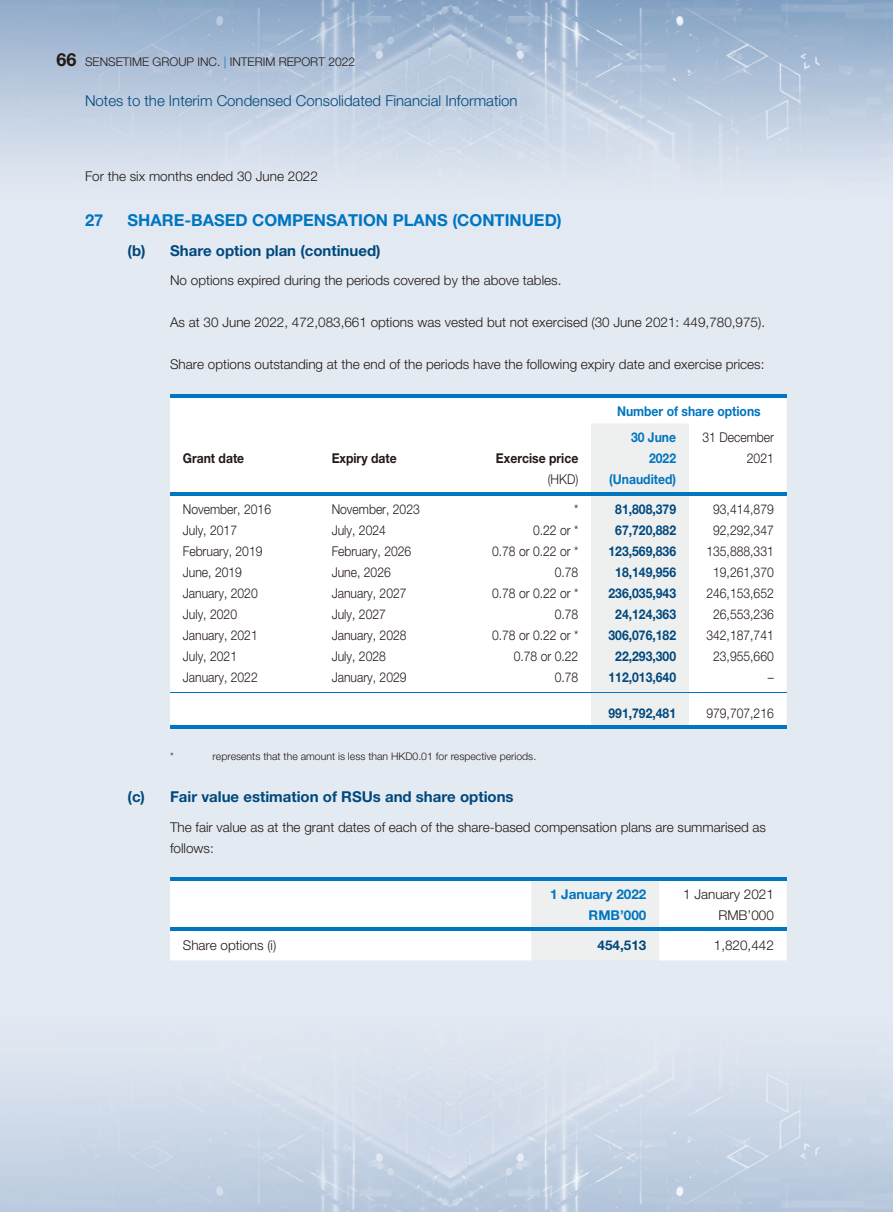
<style>
.page{position:relative;width:893px;height:1212px;background:#e3eaf2}
.page>*{position:absolute;margin:0;border:0;box-sizing:border-box;transform-origin:0 0}
.t1{font:700 16.5px "Helvetica Neue LT Std";color:#0075c0}
.t2{font:700 15px "Helvetica Neue LT Std";color:#00487d}
.t3{font:300 15px "Helvetica Neue LT Std";color:#00487d}
.t4{font:300 13.5px/21px "Helvetica Neue LT Std";color:#231916}
.t5{font:300 13.5px/21px "Helvetica Neue LT Std";color:#231916;text-align:right;scale:.9 1}
.t6{font:700 13.5px "Helvetica Neue LT Std";color:#00487d;scale:.9 1}
.t7{font:700 13.5px/21px "Helvetica Neue LT Std";color:#0075c0;text-align:right;scale:.9 1}
.t8{font:700 13.5px "Helvetica Neue LT Std";color:#231916;scale:.9 1}
.t9{font:700 13.5px "Helvetica Neue LT Std";color:#0075c0}
.t10{font:700 13.5px "Helvetica Neue LT Std";color:#00487d}
.t11{font:300 12px "Helvetica Neue LT Std";color:#231916}
.t12{font:300 10.5px "Helvetica Neue LT Std";color:#231916}
.s1{font-weight:700;font-size:18px}
.s2{color:#0075c0}
</style>
<div class="page">
<img style="left:0;top:1067px;width:893px;height:145px">
<img style="left:0;top:0;width:893px;height:170px">
<div style="left:170px;top:397px;width:617px;height:329px;background:#fff"></div>
<div style="left:591px;top:424px;width:98px;height:302px;background:#eeefef"></div>
<hr style="left:170px;top:394px;width:617px;height:3px;background:#0075c0">
<hr style="left:170px;top:492px;width:617px;height:3px;background:#0075c0">
<hr style="left:170px;top:692px;width:617px;height:1px;background:#0075c0">
<hr style="left:170px;top:726px;width:617px;height:3px;background:#0075c0">
<svg style="left:170px;top:880px;width:617px;height:80px"></svg>
<hr style="left:170px;top:877px;width:617px;height:3px;background:#0075c0">
<hr style="left:170px;top:928px;width:617px;height:3px;background:#0075c0">
<p class="t11" style="left:57px;top:57px;width:300px"><span class="s1">66</span> SENSETIME GROUP INC. <span class="s2">|</span> INTERIM REPORT 2022</p>
<p class="t3" style="left:85px;top:95px;width:434px">Notes to the Interim Condensed Consolidated Financial Information</p>
<p class="t4" style="left:85px;top:168px;width:234px">For the six months ended 30 June 2022</p>
<p class="t1" style="left:85px;top:215px;width:20px">27</p>
<p class="t1" style="left:128px;top:215px;width:436px">SHARE-BASED COMPENSATION PLANS (CONTINUED)</p>
<p class="t2" style="left:128px;top:245px;width:255px">(b) Share option plan (continued)</p>
<p class="t4" style="left:170px;top:272px;width:393px">No options expired during the periods covered by the above tables.</p>
<p class="t4" style="left:170px;top:314px;width:597px">As at 30 June 2022, 472,083,661 options was vested but not exercised (30 June 2021: 449,780,975).</p>
<p class="t4" style="left:170px;top:356px;width:596px">Share options outstanding at the end of the periods have the following expiry date and exercise prices:</p>
<p class="t7" style="left:617px;top:402px;width:161px">Number of share options</p>
<p class="t8" style="left:183px;top:454px;width:70px">Grant date</p>
<p class="t8" style="left:332px;top:454px;width:74px">Expiry date</p>
<p class="t8" style="left:496px;top:454px;width:93px">Exercise price</p>
<p class="t7" style="left:631px;top:429px;width:52px">30 June<br>2022</p>
<p class="t5" style="left:703px;top:429px;width:81px">31 December<br>2021</p>
<p class="t5" style="left:548px;top:471px;width:36px">(HKD)</p>
<p class="t7" style="left:609px;top:471px;width:76px">(Unaudited)</p>
<p class="t5" style="left:183px;top:500px;width:100px">November, 2016</p>
<p class="t5" style="left:332px;top:500px;width:100px">November, 2023</p>
<p class="t5" style="left:574px;top:500px;width:6px">*</p>
<p class="t6" style="left:615px;top:504px;width:69px">81,808,379</p>
<p class="t5" style="left:713px;top:500px;width:69px">93,414,879</p>
<p class="t5" style="left:183px;top:521px;width:62px">July, 2017</p>
<p class="t5" style="left:332px;top:521px;width:62px">July, 2024</p>
<p class="t5" style="left:533px;top:521px;width:52px">0.22 or *</p>
<p class="t6" style="left:615px;top:525px;width:69px">67,720,882</p>
<p class="t5" style="left:713px;top:521px;width:69px">92,292,347</p>
<p class="t5" style="left:183px;top:542px;width:90px">February, 2019</p>
<p class="t5" style="left:332px;top:542px;width:90px">February, 2026</p>
<p class="t5" style="left:492px;top:542px;width:97px">0.78 or 0.22 or *</p>
<p class="t6" style="left:609px;top:546px;width:77px">123,569,836</p>
<p class="t5" style="left:706px;top:542px;width:77px">135,888,331</p>
<p class="t5" style="left:183px;top:563px;width:67px">June, 2019</p>
<p class="t5" style="left:332px;top:563px;width:67px">June, 2026</p>
<p class="t5" style="left:555px;top:563px;width:28px">0.78</p>
<p class="t6" style="left:615px;top:567px;width:69px">18,149,956</p>
<p class="t5" style="left:713px;top:563px;width:69px">19,261,370</p>
<p class="t5" style="left:183px;top:584px;width:85px">January, 2020</p>
<p class="t5" style="left:332px;top:584px;width:85px">January, 2027</p>
<p class="t5" style="left:492px;top:584px;width:97px">0.78 or 0.22 or *</p>
<p class="t6" style="left:609px;top:588px;width:77px">236,035,943</p>
<p class="t5" style="left:706px;top:584px;width:77px">246,153,652</p>
<p class="t5" style="left:183px;top:605px;width:62px">July, 2020</p>
<p class="t5" style="left:332px;top:605px;width:62px">July, 2027</p>
<p class="t5" style="left:555px;top:605px;width:28px">0.78</p>
<p class="t6" style="left:615px;top:609px;width:69px">24,124,363</p>
<p class="t5" style="left:713px;top:605px;width:69px">26,553,236</p>
<p class="t5" style="left:183px;top:626px;width:85px">January, 2021</p>
<p class="t5" style="left:332px;top:626px;width:85px">January, 2028</p>
<p class="t5" style="left:492px;top:626px;width:97px">0.78 or 0.22 or *</p>
<p class="t6" style="left:609px;top:630px;width:77px">306,076,182</p>
<p class="t5" style="left:706px;top:626px;width:77px">342,187,741</p>
<p class="t5" style="left:183px;top:647px;width:62px">July, 2021</p>
<p class="t5" style="left:332px;top:647px;width:62px">July, 2028</p>
<p class="t5" style="left:514px;top:647px;width:73px">0.78 or 0.22</p>
<p class="t6" style="left:615px;top:651px;width:69px">22,293,300</p>
<p class="t5" style="left:713px;top:647px;width:69px">23,955,660</p>
<p class="t5" style="left:183px;top:668px;width:85px">January, 2022</p>
<p class="t5" style="left:332px;top:668px;width:85px">January, 2029</p>
<p class="t5" style="left:555px;top:668px;width:28px">0.78</p>
<p class="t6" style="left:609px;top:672px;width:77px">112,013,640</p>
<p class="t5" style="left:768px;top:668px;width:8px">–</p>
<p class="t6" style="left:609px;top:708px;width:77px">991,792,481</p>
<p class="t5" style="left:706px;top:704px;width:77px">979,707,216</p>
<p class="t12" style="left:170px;top:753px;width:5px">*</p>
<p class="t12" style="left:213px;top:753px;width:325px">represents that the amount is less than HKD0.01 for respective periods.</p>
<p class="t2" style="left:128px;top:791px;width:388px">(c) Fair value estimation of RSUs and share options</p>
<p class="t4" style="left:170px;top:818px;width:597px">The fair value as at the grant dates of each of the share-based compensation plans are summarised as follows:</p>
<p class="t9" style="left:550px;top:889px;width:98px">1 January 2022</p>
<p class="t4" style="left:683px;top:885px;width:92px">1 January 2021</p>
<p class="t9" style="left:589px;top:910px;width:59px">RMB’000</p>
<p class="t4" style="left:718px;top:906px;width:57px">RMB’000</p>
<p class="t4" style="left:183px;top:936px;width:95px">Share options (i)</p>
<p class="t10" style="left:598px;top:940px;width:50px">454,513</p>
<p class="t4" style="left:714px;top:936px;width:62px">1,820,442</p>
</div>
